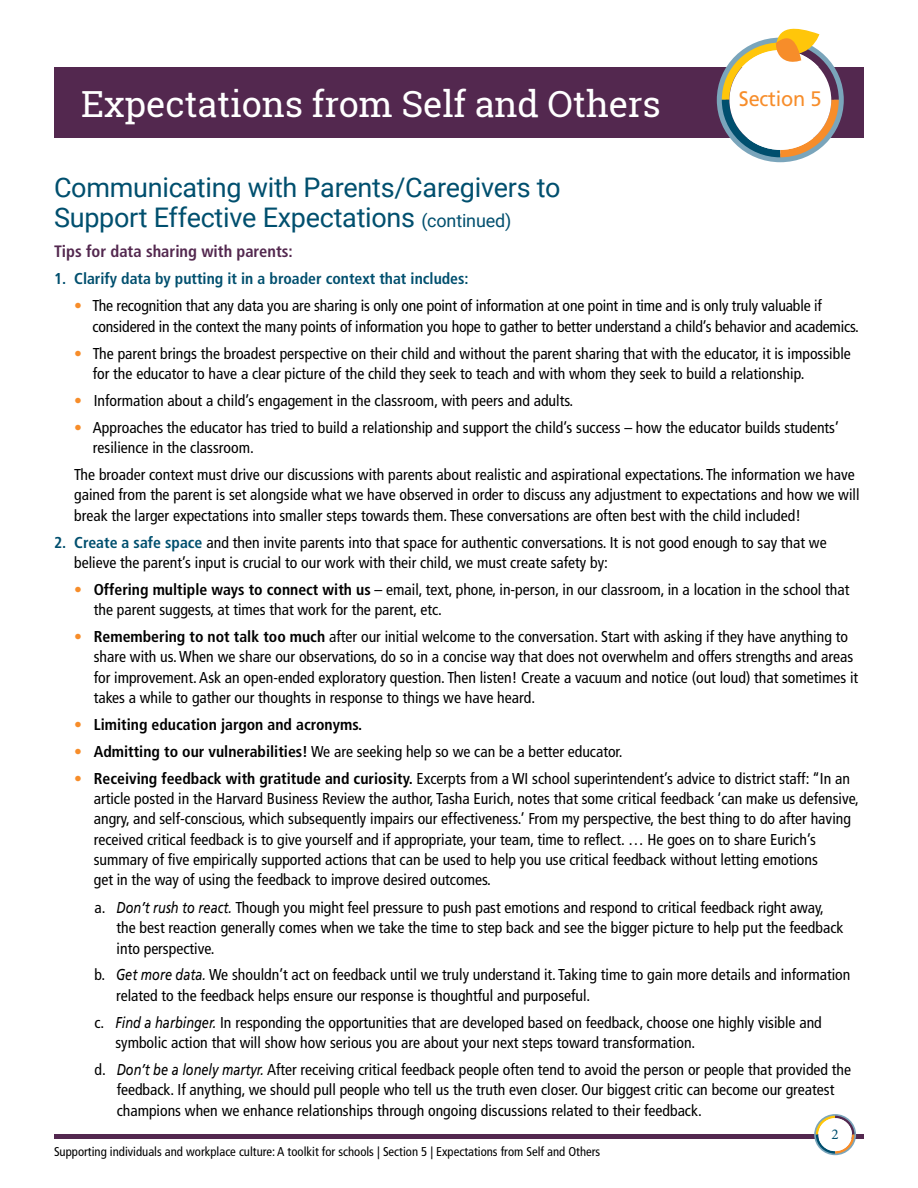
<style>
.page{position:relative;width:918px;height:1188px;background:#fff}
.page>*{position:absolute;margin:0;border:0;box-sizing:border-box;transform-origin:0 0}
.t1{font:36px "Roboto Slab";letter-spacing:-.005em;color:#fff}
.t2{font:27px/30px "Roboto";letter-spacing:-.01em;color:#004f6e}
.t3{font:21px "Frutiger LT Std";letter-spacing:-.01em;color:#f78d2a;scale:.95 1}
.t4{font:700 condensed 16.5px "Frutiger LT Std";color:#53284f}
.t5{font:condensed 15.75px/20.2px "Frutiger LT Std";color:#000}
.t6{font:700 condensed 15.75px "Frutiger LT Std";color:#004f6e}
.t7{font:700 condensed 15.75px "Frutiger LT Std";color:#000}
.t8{font:15px "Minion Pro";color:#004f6e}
.t9{font:condensed 12.75px "Frutiger LT Std";color:#000}
.s1{font-size:18px}
.s2{color:#f78d2a}
.s3{font-weight:700;color:#004f6e}
.s4{font-weight:700}
.s5{font-weight:400;color:#f78d2a}
.s6{font-style:italic;font-stretch:normal}
</style>
<div class="page">
<div style="left:54px;top:68px;width:810px;height:70px;background:#53284f"></div>
<hr style="left:54px;top:1134px;width:810px;height:4px;background:#53284f">
<svg style="left:814px;top:1114px;width:42px;height:41px"></svg>
<div style="left:818px;top:1118px;width:34px;height:33px;background:#fff;border-radius:50%"></div>
<svg style="left:717px;top:28px;width:127px;height:134px"></svg>
<h1 class="t1" style="left:81px;top:79px;width:581px">Expectations from Self and Others</h1>
<h3 class="t3" style="left:739px;top:79px;width:89px">Section 4</h3>
<h3 class="t3" style="left:739px;top:86px;width:89px">Section 5</h3>
<h2 class="t2" style="left:54px;top:171px;width:508px">Communicating with Parents/Caregivers to<br>Support Effective Expectations <span class="s1">(continued)</span></h2>
<p class="t4" style="left:54px;top:242px;width:240px">Tips for data sharing with parents:</p>
<p class="t6" style="left:54px;top:270px;width:416px">1. Clarify data by putting it in a broader context that includes:</p>
<p class="t5" style="left:92px;top:296px;width:768px;text-indent:-18px"><span class="s2">•</span> The recognition that any data you are sharing is only one point of information at one point in time and is only truly valuable if considered in the context the many points of information you hope to gather to better understand a child’s behavior and academics.</p>
<p class="t5" style="left:93px;top:343px;width:759px;text-indent:-19px"><span class="s2">•</span> The parent brings the broadest perspective on their child and without the parent sharing that with the educator, it is impossible for the educator to have a clear picture of the child they seek to teach and with whom they seek to build a relationship.</p>
<p class="t5" style="left:74px;top:391px;width:501px"><span class="s2">•</span> Information about a child’s engagement in the classroom, with peers and adults.</p>
<p class="t5" style="left:93px;top:418px;width:747px;text-indent:-19px"><span class="s2">•</span> Approaches the educator has tried to build a relationship and support the child’s success – how the educator builds students’ resilience in the classroom.</p>
<p class="t5" style="left:74px;top:465px;width:787px">The broader context must drive our discussions with parents about realistic and aspirational expectations. The information we have gained from the parent is set alongside what we have observed in order to discuss any adjustment to expectations and how we will break the larger expectations into smaller steps towards them. These conversations are often best with the child included!</p>
<p class="t5" style="left:74px;top:532px;width:754px;text-indent:-20px"><span class="s3">2. Create a safe space</span> and then invite parents into that space for authentic conversations. It is not good enough to say that we believe the parent’s input is crucial to our work with their child, we must create safety by:</p>
<p class="t5" style="left:94px;top:580px;width:757px;text-indent:-20px"><span class="s2">•</span> <span class="s4">Offering multiple ways to connect with us</span> – email, text, phone, in-person, in our classroom, in a location in the school that the parent suggests, at times that work for the parent, etc.</p>
<p class="t5" style="left:94px;top:627px;width:766px;text-indent:-20px"><span class="s2">•</span> <span class="s4">Remembering to not talk too much</span> after our initial welcome to the conversation. Start with asking if they have anything to share with us. When we share our observations, do so in a concise way that does not overwhelm and offers strengths and areas for improvement. Ask an open-ended exploratory question. Then listen! Create a vacuum and notice (out loud) that sometimes it takes a while to gather our thoughts in response to things we have heard.</p>
<p class="t7" style="left:74px;top:715px;width:290px"><span class="s5">•</span> Limiting education jargon and acronyms.</p>
<p class="t5" style="left:74px;top:742px;width:550px"><span class="s2">•</span> <span class="s4">Admitting to our vulnerabilities!</span> We are seeking help so we can be a better educator.</p>
<p class="t5" style="left:94px;top:769px;width:767px;text-indent:-20px"><span class="s2">•</span> <span class="s4">Receiving feedback with gratitude and curiosity.</span> Excerpts from a WI school superintendent’s advice to district staff: “In an article posted in the Harvard Business Review the author, Tasha Eurich, notes that some critical feedback ‘can make us defensive, angry, and self-conscious, which subsequently impairs our effectiveness.’ From my perspective, the best thing to do after having received critical feedback is to give yourself and if appropriate, your team, time to reflect. … He goes on to share Eurich’s summary of five empirically supported actions that can be used to help you use critical feedback without letting emotions<br>get in the way of using the feedback to improve desired outcomes.</p>
<p class="t5" style="left:117px;top:898px;width:728px;text-indent:-22px">a. <span class="s6">Don’t rush to react.</span> Though you might feel pressure to push past emotions and respond to critical feedback right away, the best reaction generally comes when we take the time to step back and see the bigger picture to help put the feedback into perspective.</p>
<p class="t5" style="left:116px;top:965px;width:736px;text-indent:-22px">b. <span class="s6">Get more data.</span> We shouldn’t act on feedback until we truly understand it. Taking time to gain more details and information related to the feedback helps ensure our response is thoughtful and purposeful.</p>
<p class="t5" style="left:115px;top:1012px;width:708px;text-indent:-21px">c. <span class="s6">Find a harbinger.</span> In responding the opportunities that are developed based on feedback, choose one highly visible and symbolic action that will show how serious you are about your next steps toward transformation.</p>
<p class="t5" style="left:117px;top:1060px;width:736px;text-indent:-22px">d. <span class="s6">Don’t be a lonely martyr.</span> After receiving critical feedback people often tend to avoid the person or people that provided the feedback. If anything, we should pull people who tell us the truth even closer. Our biggest critic can become our greatest champions when we enhance relationships through ongoing discussions related to their feedback.</p>
<p class="t9" style="left:54px;top:1144px;width:548px">Supporting individuals and workplace culture: A toolkit for schools | Section 5 | Expectations from Self and Others</p>
<p class="t8" style="left:832px;top:1124px;width:9px">2</p>
</div>
